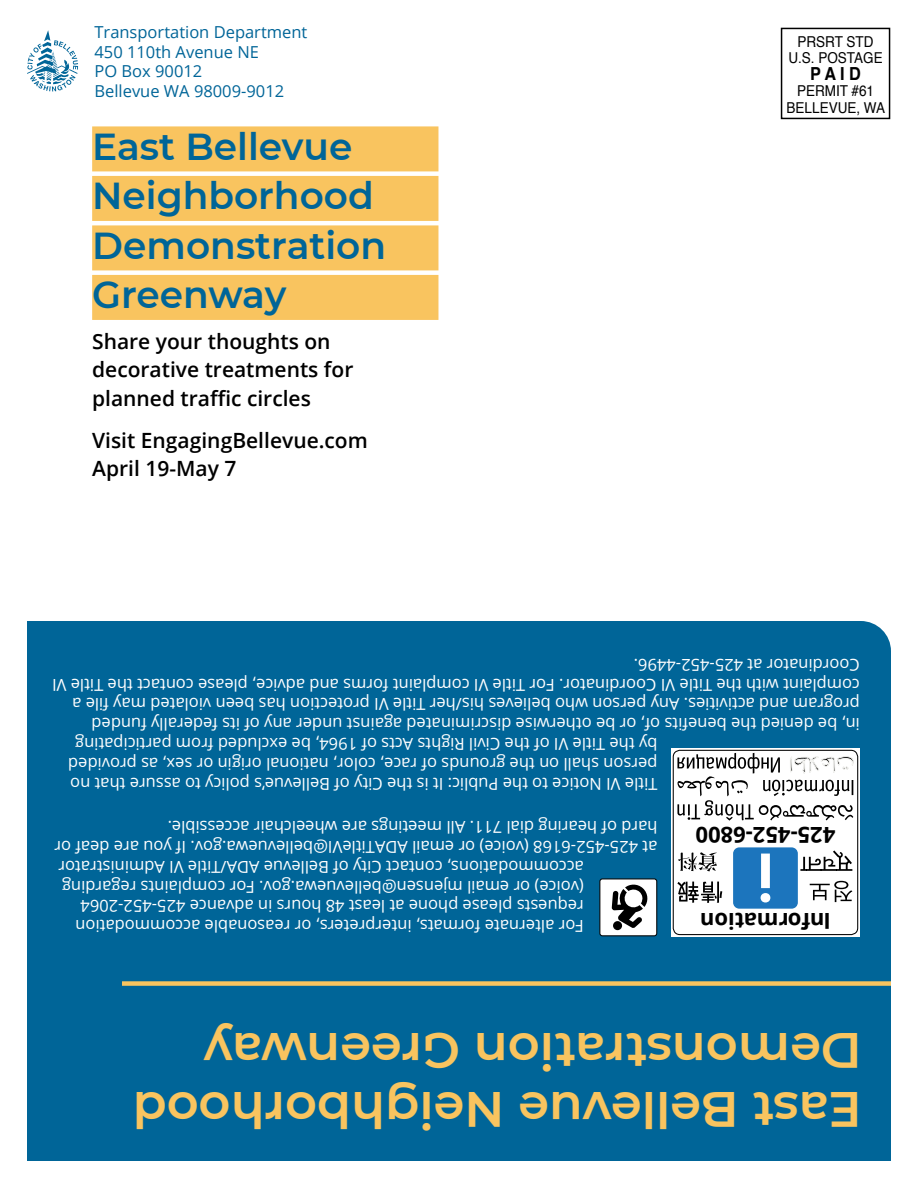
<style>
.page{position:relative;width:918px;height:1188px;background:#fff}
.page>*{position:absolute;margin:0;border:0;box-sizing:border-box;transform-origin:0 0}
.LARGE_TITLE_flyer_si{font:600 49.5px/59.4px "Montserrat";color:#f9c45f}
.mailerr_side_header{font:600 37.5px "Montserrat";color:#006598}
.t1{font:700 22.05px "Open Sans";color:#000}
.address_mailer_side{font:600 21px/28.5px "Open Sans";color:#000}
.t2{font:700 18px "Helvetica";color:#000;scale:.9 1}
.TItle_VI_and_ADA_tex{font:16.5px "Open Sans";color:#fff}
.t3{font:16.5px "Open Sans";color:#006598}
.t4{font:15px/16.5px "Helvetica";color:#000;text-align:center;scale:.9 1}
</style>
<div class="page">
<svg style="left:27px;top:30px;width:51px;height:62px"></svg>
<div style="left:92px;top:126px;width:346px;height:45px;background:#f9c45f"></div>
<div style="left:92px;top:176px;width:346px;height:45px;background:#f9c45f"></div>
<div style="left:92px;top:225px;width:346px;height:45px;background:#f9c45f"></div>
<div style="left:92px;top:275px;width:346px;height:45px;background:#f9c45f"></div>
<div style="left:27px;top:621px;width:864px;height:540px;background:#006598"></div>
<div style="left:122px;top:981px;width:769px;height:5px;background:#f9c45f"></div>
<div style="left:781px;top:28px;width:109px;height:91px;border:2px solid #000"></div>
<div style="left:671px;top:748px;width:189px;height:189px;background:#fff"></div>
<svg style="left:678px;top:852px;width:39px;height:19px"></svg>
<svg style="left:810px;top:881px;width:42px;height:21px"></svg>
<svg style="left:800px;top:850px;width:52px;height:21px"></svg>
<svg style="left:677px;top:881px;width:45px;height:22px"></svg>
<svg style="left:677px;top:753px;width:176px;height:68px"></svg>
<div style="left:733px;top:847px;width:65px;height:62px;background:#1c75bd;border-radius:6px"></div>
<svg style="left:761px;top:854px;width:9px;height:49px"></svg>
<div style="left:673px;top:750px;width:185px;height:185px;border:1px solid #000;border-radius:7px"></div>
<svg style="left:599px;top:879px;width:58px;height:57px"></svg>
<div style="left:613px;top:921px;width:9px;height:9px;background:#000;border-radius:50%"></div>
<p class="t3" style="left:94px;top:21px;width:214px">Transportation Department</p>
<p class="t3" style="left:94px;top:40px;width:166px">450 110th Avenue NE</p>
<p class="t3" style="left:94px;top:60px;width:109px">PO Box 90012</p>
<p class="t3" style="left:94px;top:79px;width:191px">Bellevue WA 98009-9012</p>
<p class="mailerr_side_header" style="left:92px;top:120px;width:262px">East Bellevue</p>
<p class="mailerr_side_header" style="left:92px;top:169px;width:283px">Neighborhood</p>
<p class="mailerr_side_header" style="left:92px;top:219px;width:295px">Demonstration</p>
<p class="mailerr_side_header" style="left:92px;top:268px;width:196px">Greenway</p>
<p class="address_mailer_side" style="left:92px;top:327px;width:263px">Share your thoughts on decorative treatments for planned traffic circles</p>
<p class="address_mailer_side" style="left:92px;top:426px;width:277px">Visit EngagingBellevue.com<br>April 19-May 7</p>
<p class="t4" style="left:788px;top:33px;width:106px">PRSRT STD<br>U.S. POSTAGE</p>
<p class="t2" style="left:810px;top:57px;width:58px">PA I D</p>
<p class="t4" style="left:787px;top:82px;width:111px">PERMIT #61<br>BELLEVUE, WA</p>
<p class="TItle_VI_and_ADA_tex" style="left:860px;top:676px;width:228px;rotate:-180deg">Coordinator at 425-452-4496.</p>
<p class="TItle_VI_and_ADA_tex" style="left:860px;top:696px;width:809px;rotate:-180deg">complaint with the Title VI Coordinator. For Title VI complaint forms and advice, please contact the Title VI</p>
<p class="TItle_VI_and_ADA_tex" style="left:860px;top:716px;width:789px;rotate:-180deg">program and activities. Any person who believes his/her Title VI protection has been violated may file a</p>
<p class="TItle_VI_and_ADA_tex" style="left:860px;top:736px;width:770px;rotate:-180deg">in, be denied the benefits of, or be otherwise discriminated against under any of its federally funded</p>
<p class="TItle_VI_and_ADA_tex" style="left:657px;top:755px;width:584px;rotate:-180deg">by the Title VI of the Civil Rights Acts of 1964, be excluded from participating</p>
<p class="TItle_VI_and_ADA_tex" style="left:657px;top:775px;width:591px;rotate:-180deg">person shall on the grounds of race, color, national origin or sex, as provided</p>
<p class="TItle_VI_and_ADA_tex" style="left:657px;top:795px;width:589px;rotate:-180deg">Title VI Notice to the Public: It is the City of Bellevue’s policy to assure that no</p>
<p class="TItle_VI_and_ADA_tex" style="left:657px;top:838px;width:491px;rotate:-180deg">hard of hearing dial 711. All meetings are wheelchair accessible.</p>
<p class="TItle_VI_and_ADA_tex" style="left:657px;top:858px;width:605px;rotate:-180deg">at 425-452-6168 (voice) or email ADATitleVI@bellevuewa.gov. If you are deaf or</p>
<p class="TItle_VI_and_ADA_tex" style="left:584px;top:878px;width:527px;rotate:-180deg">accommodations, contact City of Bellevue ADA/Title VI Administrator</p>
<p class="TItle_VI_and_ADA_tex" style="left:584px;top:898px;width:523px;rotate:-180deg">(voice) or email mjensen@bellevuewa.gov. For complaints regarding</p>
<p class="TItle_VI_and_ADA_tex" style="left:584px;top:918px;width:505px;rotate:-180deg">requests please phone at least 48 hours in advance 425-452-2064</p>
<p class="TItle_VI_and_ADA_tex" style="left:584px;top:937px;width:510px;rotate:-180deg">For alternate formats, interpreters, or reasonable accommodation</p>
<p class="t1" style="left:835px;top:851px;width:141px;rotate:-180deg">425-452-6800</p>
<p class="t1" style="left:831px;top:936px;width:132px;rotate:-180deg">Information</p>
<p class="LARGE_TITLE_flyer_si" style="left:862px;top:1142px;width:731px;rotate:-180deg">East Bellevue Neighborhood<br>Demonstration Greenway</p>
</div>
